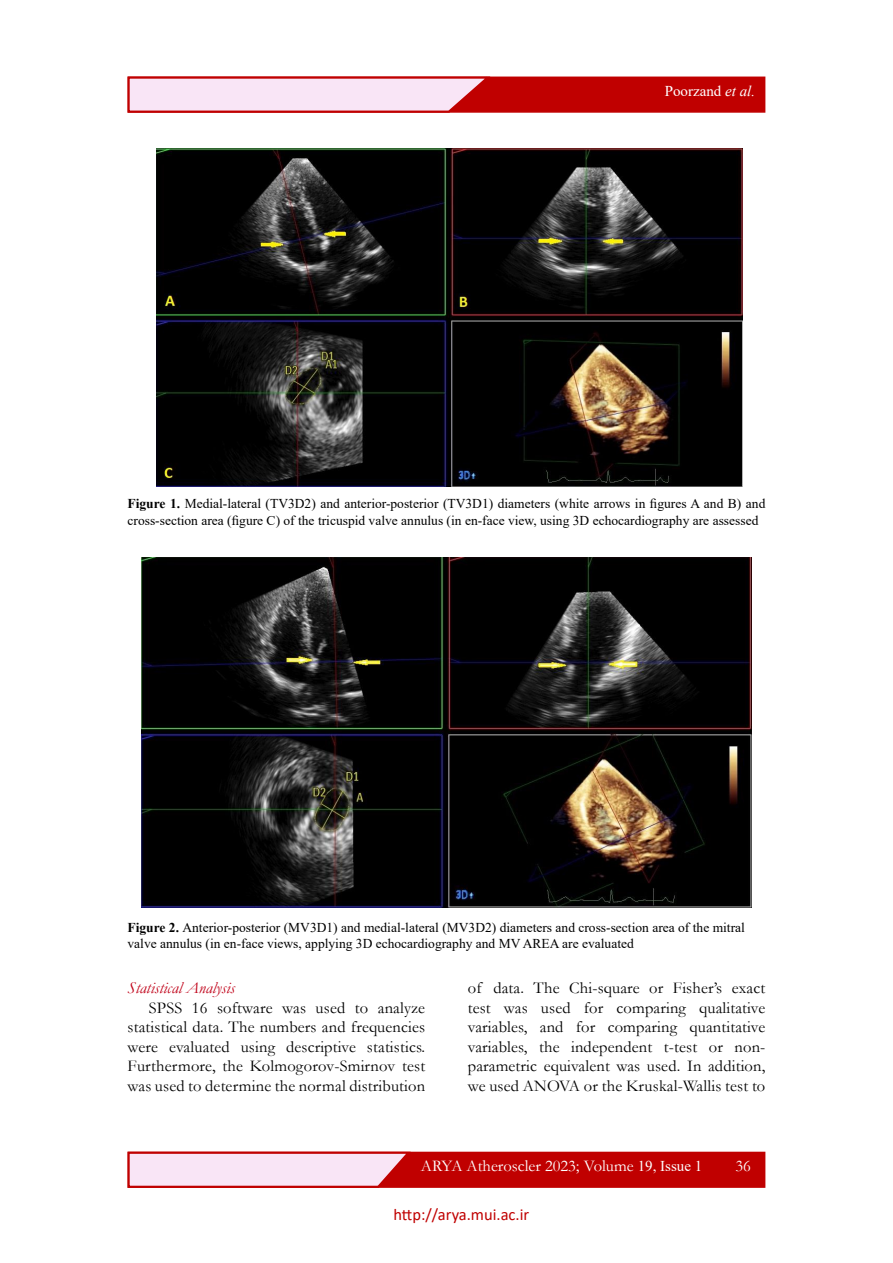
<style>
.page{position:relative;width:893px;height:1263px;background:#fff}
.page>*{position:absolute;margin:0;border:0;box-sizing:border-box;transform-origin:0 0}
.t1{font:16.5px/19.5px "Garamond";letter-spacing:.01em;color:#000;text-align:justify}
.t2{font:16.5px "Garamond";color:#fff}
.t3{font:16.5px "Calibri";color:#c00000}
.t4{font:italic 16.5px "Garamond";color:#c00018}
.t5{font:15px "Times New Roman";color:#fff}
.t6{font:13.5px/16.2px "Times New Roman";color:#000}
.s1{font-style:italic}
.s2{font-weight:700}
.s3{font-family:"Times New Roman";font-size:15px}
</style>
<div class="page">
<div style="left:128px;top:1152px;width:637px;height:36px;background:#c00000;border:1px solid #c00000"></div>
<svg style="left:127px;top:1151px;width:286px;height:37px;background:#edb8c6"></svg>
<div style="left:128px;top:77px;width:637px;height:36px;background:#c00000;border:1px solid #c00000"></div>
<svg style="left:127px;top:76px;width:366px;height:37px;background:#eeb9c7"></svg>
<img style="left:156px;top:149px;width:586px;height:337px">
<img style="left:141px;top:557px;width:611px;height:350px">
<p class="t5" style="left:665px;top:80px;width:92px">Poorzand <span class="s1">et al.</span></p>
<p class="t6" style="left:128px;top:495px;width:639px"><span class="s2">Figure 1.</span> Medial-lateral (TV3D2) and anterior-posterior (TV3D1) diameters (white arrows in figures A and B) and cross-section area (figure C) of the tricuspid valve annulus (in en-face view, using 3D echocardiography are assessed</p>
<p class="t6" style="left:128px;top:919px;width:619px"><span class="s2">Figure 2.</span> Anterior-posterior (MV3D1) and medial-lateral (MV3D2) diameters and cross-section area of the mitral valve annulus (in en-face views, applying 3D echocardiography and MV AREA are evaluated</p>
<p class="t4" style="left:128px;top:977px;width:109px">Statistical Analysis</p>
<p class="t1" style="left:128px;top:997px;width:299px;text-indent:21px">SPSS 16 software was used to analyze statistical data. The numbers and frequencies were evaluated using descriptive statistics.<br>Furthermore, the Kolmogorov-Smirnov test was used to determine the normal distribution</p>
<p class="t1" style="left:468px;top:978px;width:299px">of data. The Chi-square or Fisher’s exact test was used for comparing qualitative variables, and for comparing quantitative variables, the independent t-test or non&shy;parametric equivalent was used. In addition, we used ANOVA or the Kruskal-Wallis test to</p>
<p class="t2" style="left:421px;top:1155px;width:283px">ARYA Atheroscler 2023; Volume <span class="s3">19, Issue 1</span></p>
<p class="t2" style="left:735px;top:1155px;width:17px">36</p>
<p class="t3" style="left:393px;top:1202px;width:137px">http://arya.mui.ac.ir</p>
</div>
